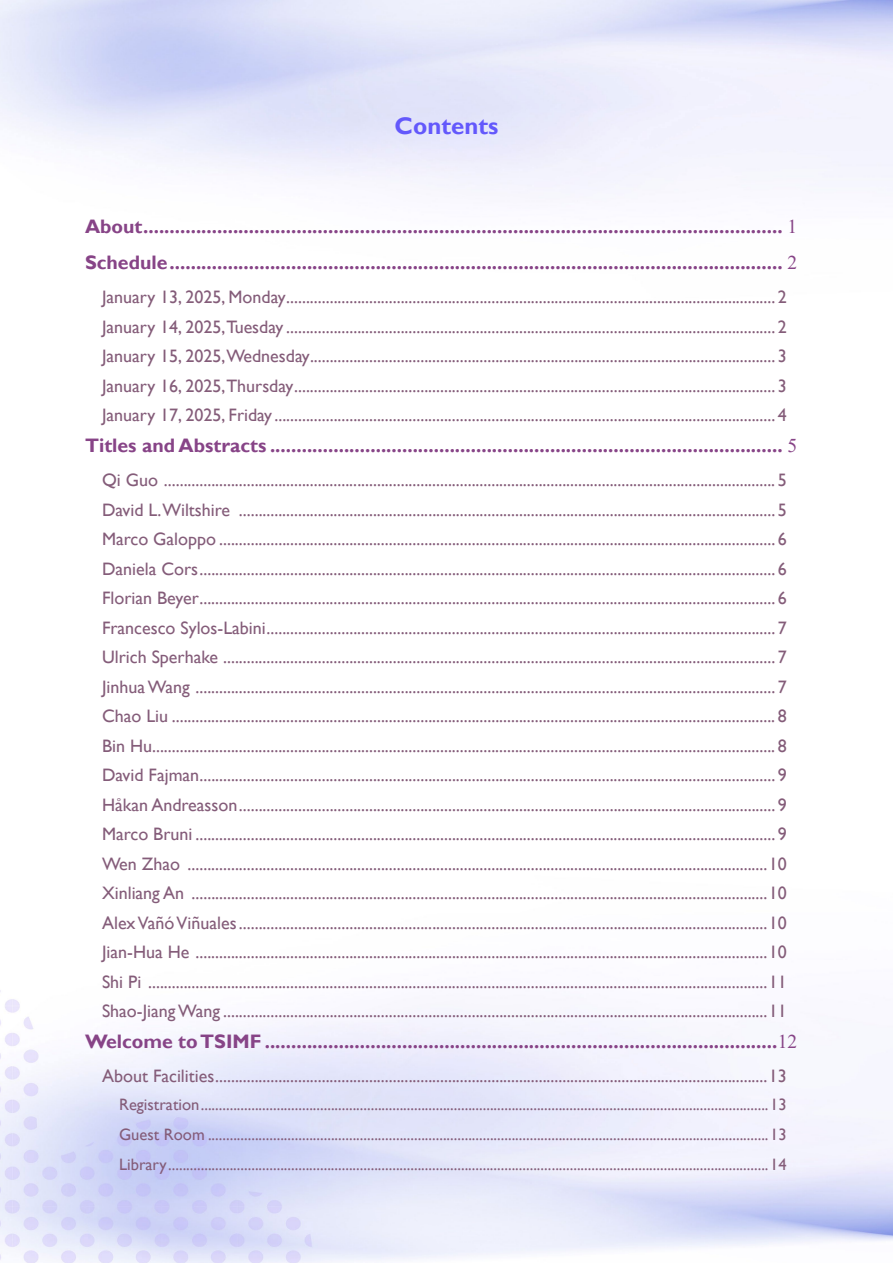
<style>
.page{position:relative;width:893px;height:1263px;background:#fff}
.page>*{position:absolute;margin:0;border:0;box-sizing:border-box;transform-origin:0 0}
.报告内容{font:700 24px "Gill Sans";color:#6358fc}
.t1{font:700 19.5px "Gill Sans";color:#874487}
.t2{font:18px "Gill Sans";color:#845c79}
.t3{font:16.5px "Gill Sans";color:#845c79}
.s1{font-family:"Times New Roman";font-weight:400}
</style>
<div class="page">
<p class="报告内容" style="left:395px;top:111px;width:105px">Contents</p>
<p class="t1" style="left:85px;top:215px;width:714px">About......................................................................................................................... <span class="s1">1</span></p>
<p class="t1" style="left:85px;top:250px;width:714px">Schedule.................................................................................................................... <span class="s1">2</span></p>
<p class="t2" style="left:102px;top:286px;width:686px">January 13, 2025, Monday............................................................................................................................ 2</p>
<p class="t2" style="left:102px;top:316px;width:686px">January 14, 2025,Tuesday ............................................................................................................................ 2</p>
<p class="t2" style="left:102px;top:345px;width:686px">January 15, 2025,Wednesday...................................................................................................................... 3</p>
<p class="t2" style="left:102px;top:375px;width:686px">January 16, 2025,Thursday.......................................................................................................................... 3</p>
<p class="t2" style="left:102px;top:404px;width:686px">January 17, 2025, Friday ............................................................................................................................... 4</p>
<p class="t1" style="left:85px;top:433px;width:714px">Titles and Abstracts ................................................................................................. <span class="s1">5</span></p>
<p class="t2" style="left:102px;top:469px;width:686px">Qi Guo ........................................................................................................................................................... 5</p>
<p class="t2" style="left:102px;top:499px;width:686px">David L.Wiltshire ........................................................................................................................................ 5</p>
<p class="t2" style="left:102px;top:529px;width:686px">Marco Galoppo ............................................................................................................................................. 6</p>
<p class="t2" style="left:102px;top:558px;width:686px">Daniela Cors.................................................................................................................................................. 6</p>
<p class="t2" style="left:102px;top:588px;width:686px">Florian Beyer.................................................................................................................................................. 6</p>
<p class="t2" style="left:102px;top:617px;width:686px">Francesco Sylos-Labini................................................................................................................................. 7</p>
<p class="t2" style="left:102px;top:647px;width:686px">Ulrich Sperhake ............................................................................................................................................ 7</p>
<p class="t2" style="left:102px;top:676px;width:686px">Jinhua Wang ................................................................................................................................................... 7</p>
<p class="t2" style="left:102px;top:706px;width:686px">Chao Liu ......................................................................................................................................................... 8</p>
<p class="t2" style="left:102px;top:735px;width:686px">Bin Hu.............................................................................................................................................................. 8</p>
<p class="t2" style="left:102px;top:765px;width:686px">David Fajman.................................................................................................................................................. 9</p>
<p class="t2" style="left:102px;top:794px;width:686px">Håkan Andreasson........................................................................................................................................ 9</p>
<p class="t2" style="left:102px;top:824px;width:686px">Marco Bruni ................................................................................................................................................... 9</p>
<p class="t2" style="left:102px;top:853px;width:686px">Wen Zhao ...................................................................................................................................................10</p>
<p class="t2" style="left:102px;top:883px;width:686px">Xinliang An ..................................................................................................................................................10</p>
<p class="t2" style="left:102px;top:912px;width:686px">Alex Vañó Viñuales......................................................................................................................................10</p>
<p class="t2" style="left:102px;top:942px;width:686px">Jian-Hua He .................................................................................................................................................10</p>
<p class="t2" style="left:102px;top:971px;width:686px">Shi Pi .............................................................................................................................................................11</p>
<p class="t2" style="left:102px;top:1001px;width:686px">Shao-Jiang Wang ..........................................................................................................................................11</p>
<p class="t1" style="left:85px;top:1030px;width:714px">Welcome to TSIMF .................................................................................................<span class="s1">12</span></p>
<p class="t2" style="left:102px;top:1066px;width:686px">About Facilities............................................................................................................................................13</p>
<p class="t3" style="left:119px;top:1095px;width:669px">Registration.............................................................................................................................................................13</p>
<p class="t3" style="left:119px;top:1125px;width:669px">Guest Room ...........................................................................................................................................................13</p>
<p class="t3" style="left:119px;top:1154px;width:669px">Library......................................................................................................................................................................14</p>
</div>
